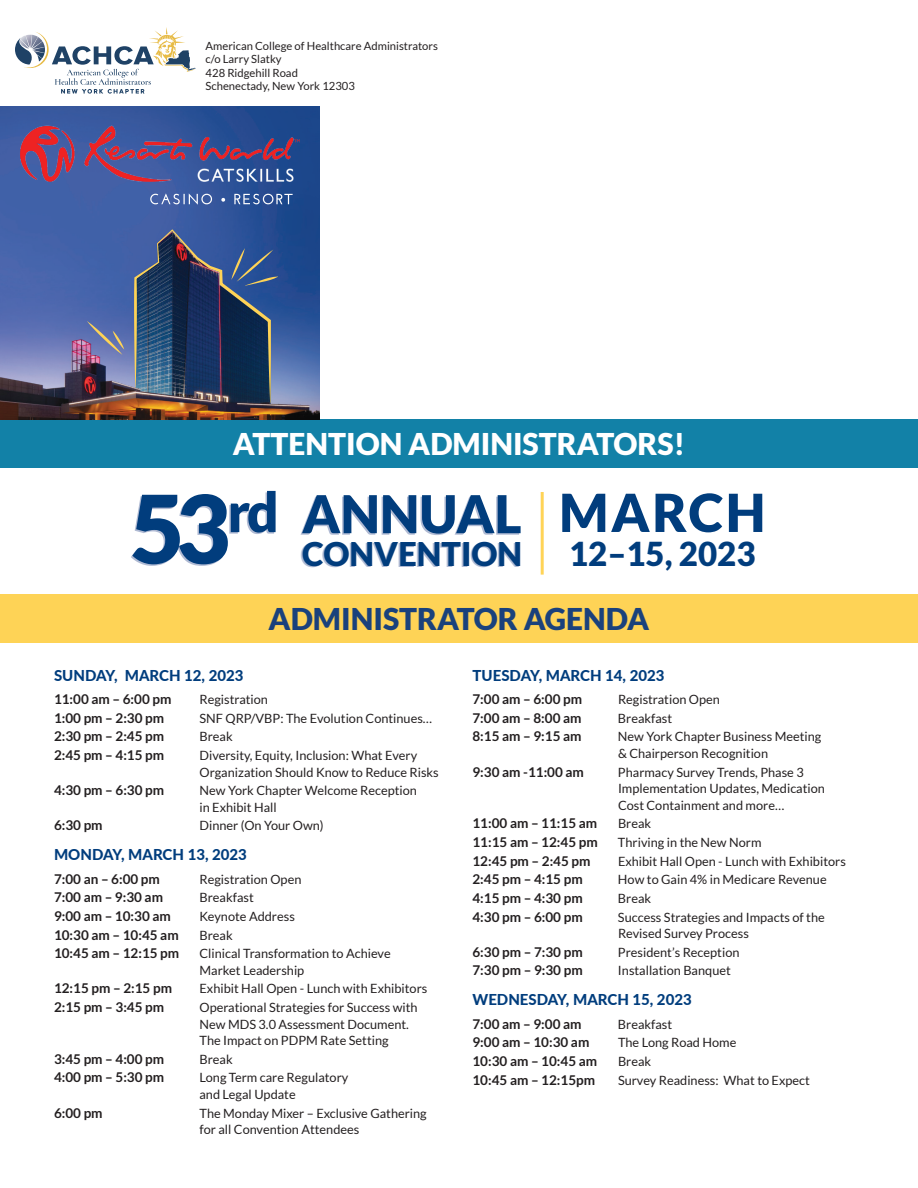
<style>
.page{position:relative;width:918px;height:1188px;background:#fff}
.page>*{position:absolute;margin:0;border:0;box-sizing:border-box;transform-origin:0 0}
.t1{font:900 94.5px "Lato";color:#013d7d}
.t2{font:900 52.5px "Lato";letter-spacing:.05em;color:#013d7d}
.t3{font:900 52.2px "Lato";color:#013d7d}
.t4{font:900 33px "Lato";color:#013d7d}
.t5{font:900 32.7px "Lato";color:#013d7d}
.t6{font:900 30px "Lato";color:#fff}
.t7{font:900 30px "Lato";color:#1a417c}
.Date-Back_Cover{font:800 15px "Lato";color:#013d7d}
.Session_Descriptions{font:700 13.5px "Lato";color:#231f20}
.Session_Descriptions-2{font:12.75px/16.5px "Lato";color:#231f20}
.t8{font:11.25px "Lato";color:#231f20}
.s1{font-size:55.05px}
</style>
<div class="page">
<div style="left:0;top:595px;width:918px;height:48px;background:#fed356"></div>
<div style="left:0;top:419px;width:918px;height:48px;background:#1281a7"></div>
<svg style="left:15px;top:27px;width:181px;height:67px"></svg>
<img style="left:0;top:107px;width:319px;height:312px">
<svg style="left:87px;top:321px;width:37px;height:34px"></svg>
<img style="left:134px;top:229px;width:144px;height:174px">
<img style="left:16px;top:126px;width:286px;height:58px">
<svg style="left:150px;top:193px;width:143px;height:12px"></svg>
<hr style="left:541px;top:492px;width:3px;height:83px;background:#ffd457">
<p class="t8" style="left:206px;top:39px;width:234px">American College of Healthcare Administrators</p>
<p class="t8" style="left:206px;top:53px;width:78px">c/o Larry Slatky</p>
<p class="t8" style="left:206px;top:66px;width:94px">428 Ridgehill Road</p>
<p class="t8" style="left:206px;top:80px;width:151px">Schenectady, New York 12303</p>
<p class="t6" style="left:233px;top:426px;width:454px">ATTENTION ADMINISTRATORS!</p>
<p class="t2" style="left:559px;top:482px;width:208px">MARCH</p>
<p class="t4" style="left:569px;top:535px;width:188px">12–15, 2023</p>
<p class="t3" style="left:227px;top:484px;width:296px"><span class="s1">rd</span> ANNUAL</p>
<p class="t1" style="left:130px;top:474px;width:102px">53</p>
<p class="t5" style="left:302px;top:535px;width:222px">CONVENTION</p>
<p class="t7" style="left:269px;top:602px;width:382px">ADMINISTRATOR AGENDA</p>
<p class="Date-Back_Cover" style="left:54px;top:664px;width:191px">SUNDAY, MARCH 12, 2023</p>
<p class="Session_Descriptions" style="left:54px;top:691px;width:119px">11:00 am – 6:00 pm</p>
<p class="Session_Descriptions-2" style="left:199px;top:691px;width:70px">Registration</p>
<p class="Session_Descriptions" style="left:54px;top:710px;width:112px">1:00 pm – 2:30 pm</p>
<p class="Session_Descriptions-2" style="left:199px;top:710px;width:234px">SNF QRP/VBP: The Evolution Continues…</p>
<p class="Session_Descriptions" style="left:54px;top:729px;width:112px">2:30 pm – 2:45 pm</p>
<p class="Session_Descriptions-2" style="left:199px;top:729px;width:35px">Break</p>
<p class="Session_Descriptions" style="left:54px;top:747px;width:112px">2:45 pm – 4:15 pm</p>
<p class="Session_Descriptions-2" style="left:199px;top:747px;width:241px">Diversity, Equity, Inclusion: What Every<br>Organization Should Know to Reduce Risks</p>
<p class="Session_Descriptions" style="left:54px;top:783px;width:112px">4:30 pm – 6:30 pm</p>
<p class="Session_Descriptions-2" style="left:199px;top:782px;width:219px">New York Chapter Welcome Reception in Exhibit Hall</p>
<p class="Session_Descriptions" style="left:54px;top:818px;width:50px">6:30 pm</p>
<p class="Session_Descriptions-2" style="left:199px;top:817px;width:126px">Dinner (On Your Own)</p>
<p class="Date-Back_Cover" style="left:54px;top:844px;width:194px">MONDAY, MARCH 13, 2023</p>
<p class="Session_Descriptions" style="left:54px;top:871px;width:107px">7:00 an – 6:00 pm</p>
<p class="Session_Descriptions-2" style="left:199px;top:871px;width:103px">Registration Open</p>
<p class="Session_Descriptions" style="left:54px;top:890px;width:111px">7:00 am – 9:30 am</p>
<p class="Session_Descriptions-2" style="left:199px;top:889px;width:56px">Breakfast</p>
<p class="Session_Descriptions" style="left:54px;top:908px;width:118px">9:00 am – 10:30 am</p>
<p class="Session_Descriptions-2" style="left:200px;top:908px;width:97px">Keynote Address</p>
<p class="Session_Descriptions" style="left:54px;top:927px;width:126px">10:30 am – 10:45 am</p>
<p class="Session_Descriptions-2" style="left:200px;top:927px;width:35px">Break</p>
<p class="Session_Descriptions" style="left:54px;top:946px;width:127px">10:45 am – 12:15 pm</p>
<p class="Session_Descriptions-2" style="left:199px;top:945px;width:193px">Clinical Transformation to Achieve<br>Market Leadership</p>
<p class="Session_Descriptions" style="left:54px;top:981px;width:120px">12:15 pm – 2:15 pm</p>
<p class="Session_Descriptions-2" style="left:200px;top:981px;width:229px">Exhibit Hall Open - Lunch with Exhibitors</p>
<p class="Session_Descriptions" style="left:54px;top:1000px;width:112px">2:15 pm – 3:45 pm</p>
<p class="Session_Descriptions-2" style="left:199px;top:999px;width:220px">Operational Strategies for Success with<br>New MDS 3.0 Assessment Document.<br>The Impact on PDPM Rate Setting</p>
<p class="Session_Descriptions" style="left:54px;top:1051px;width:112px">3:45 pm – 4:00 pm</p>
<p class="Session_Descriptions-2" style="left:199px;top:1051px;width:35px">Break</p>
<p class="Session_Descriptions" style="left:54px;top:1070px;width:112px">4:00 pm – 5:30 pm</p>
<p class="Session_Descriptions-2" style="left:199px;top:1070px;width:150px">Long Term care Regulatory and Legal Update</p>
<p class="Session_Descriptions" style="left:54px;top:1105px;width:50px">6:00 pm</p>
<p class="Session_Descriptions-2" style="left:199px;top:1105px;width:229px">The Monday Mixer – Exclusive Gathering for all Convention Attendees</p>
<p class="Date-Back_Cover" style="left:472px;top:664px;width:194px">TUESDAY, MARCH 14, 2023</p>
<p class="Session_Descriptions" style="left:472px;top:691px;width:111px">7:00 am – 6:00 pm</p>
<p class="Session_Descriptions-2" style="left:618px;top:691px;width:103px">Registration Open</p>
<p class="Session_Descriptions" style="left:472px;top:710px;width:111px">7:00 am – 8:00 am</p>
<p class="Session_Descriptions-2" style="left:618px;top:710px;width:56px">Breakfast</p>
<p class="Session_Descriptions" style="left:472px;top:729px;width:111px">8:15 am – 9:15 am</p>
<p class="Session_Descriptions-2" style="left:618px;top:729px;width:205px">New York Chapter Business Meeting &amp; Chairperson Recognition</p>
<p class="Session_Descriptions" style="left:472px;top:764px;width:113px">9:30 am -11:00 am</p>
<p class="Session_Descriptions-2" style="left:618px;top:764px;width:208px">Pharmacy Survey Trends, Phase 3<br>Implementation Updates, Medication<br>Cost Containment and more…</p>
<p class="Session_Descriptions" style="left:472px;top:816px;width:126px">11:00 am – 11:15 am</p>
<p class="Session_Descriptions-2" style="left:618px;top:815px;width:35px">Break</p>
<p class="Session_Descriptions" style="left:472px;top:834px;width:127px">11:15 am – 12:45 pm</p>
<p class="Session_Descriptions-2" style="left:618px;top:834px;width:145px">Thriving in the New Norm</p>
<p class="Session_Descriptions" style="left:472px;top:853px;width:120px">12:45 pm – 2:45 pm</p>
<p class="Session_Descriptions-2" style="left:618px;top:853px;width:229px">Exhibit Hall Open - Lunch with Exhibitors</p>
<p class="Session_Descriptions" style="left:472px;top:872px;width:112px">2:45 pm – 4:15 pm</p>
<p class="Session_Descriptions-2" style="left:618px;top:871px;width:210px">How to Gain 4% in Medicare Revenue</p>
<p class="Session_Descriptions" style="left:472px;top:890px;width:112px">4:15 pm – 4:30 pm</p>
<p class="Session_Descriptions-2" style="left:618px;top:890px;width:35px">Break</p>
<p class="Session_Descriptions" style="left:472px;top:909px;width:112px">4:30 pm – 6:00 pm</p>
<p class="Session_Descriptions-2" style="left:618px;top:909px;width:208px">Success Strategies and Impacts of the<br>Revised Survey Process</p>
<p class="Session_Descriptions" style="left:472px;top:944px;width:112px">6:30 pm – 7:30 pm</p>
<p class="Session_Descriptions-2" style="left:618px;top:944px;width:123px">President’s Reception</p>
<p class="Session_Descriptions" style="left:472px;top:963px;width:112px">7:30 pm – 9:30 pm</p>
<p class="Session_Descriptions-2" style="left:618px;top:962px;width:114px">Installation Banquet</p>
<p class="Date-Back_Cover" style="left:472px;top:989px;width:221px">WEDNESDAY, MARCH 15, 2023</p>
<p class="Session_Descriptions" style="left:472px;top:1016px;width:111px">7:00 am – 9:00 am</p>
<p class="Session_Descriptions-2" style="left:618px;top:1016px;width:56px">Breakfast</p>
<p class="Session_Descriptions" style="left:472px;top:1035px;width:118px">9:00 am – 10:30 am</p>
<p class="Session_Descriptions-2" style="left:618px;top:1034px;width:120px">The Long Road Home</p>
<p class="Session_Descriptions" style="left:472px;top:1053px;width:126px">10:30 am – 10:45 am</p>
<p class="Session_Descriptions-2" style="left:618px;top:1053px;width:35px">Break</p>
<p class="Session_Descriptions" style="left:472px;top:1072px;width:124px">10:45 am – 12:15pm</p>
<p class="Session_Descriptions-2" style="left:618px;top:1072px;width:193px">Survey Readiness: What to Expect</p>
</div>
